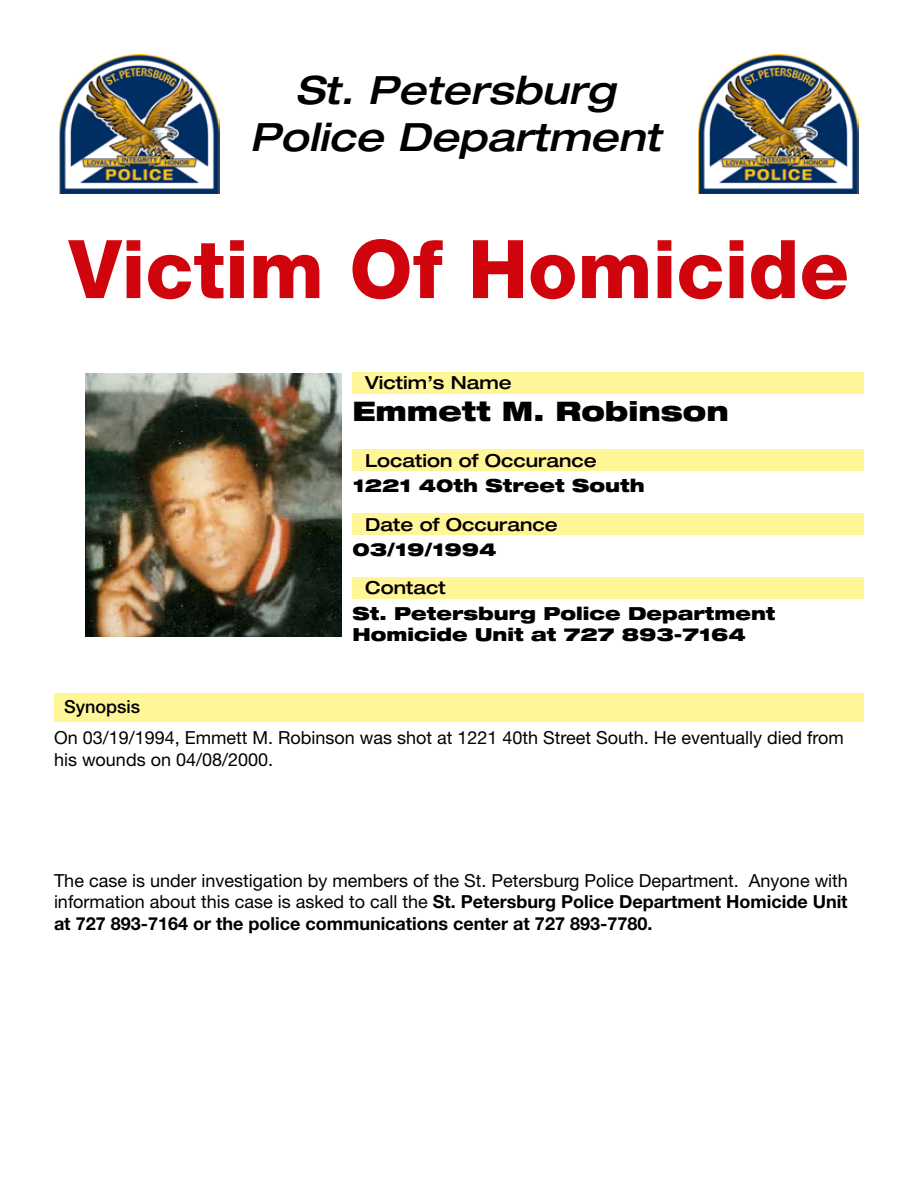
<style>
.page{position:relative;width:918px;height:1188px;background:#fff}
.page>*{position:absolute;margin:0;border:0;box-sizing:border-box;transform-origin:0 0}
.t1{font:800 81px "Helvetica Neue LT Std";color:#d0040d}
.t2{font:italic 500 expanded 39px/46.8px "Helvetica Neue LT Std";color:#000;text-align:center}
.vic_name{font:900 expanded 27px "Helvetica Neue LT Std";color:#000}
.t3{font:18px/21.6px "Helvetica Neue LT Std";color:#000;text-align:justify}
.address{font:900 expanded 18px/21.6px "Helvetica Neue LT Std";color:#000}
.t4{font:500 expanded 18px "Helvetica Neue LT Std";color:#000}
.t5{font:500 18px "Helvetica Neue LT Std";color:#000}
.s1{font-weight:700}
</style>
<div class="page">
<img style="left:698px;top:54px;width:161px;height:140px">
<img style="left:59px;top:54px;width:161px;height:140px">
<img style="left:85px;top:373px;width:256px;height:264px">
<div style="left:54px;top:693px;width:810px;height:28px;background:#fff797"></div>
<div style="left:352px;top:577px;width:512px;height:21px;background:#fff797"></div>
<div style="left:352px;top:513px;width:512px;height:22px;background:#fff797"></div>
<div style="left:352px;top:372px;width:512px;height:22px;background:#fff797"></div>
<div style="left:352px;top:450px;width:512px;height:21px;background:#fff797"></div>
<p class="t2" style="left:250px;top:67px;width:412px">St. Petersburg<br>Police Department</p>
<p class="t1" style="left:69px;top:221px;width:782px">Victim Of Homicide</p>
<p class="t4" style="left:365px;top:372px;width:148px">Victim’s Name</p>
<p class="vic_name" style="left:352px;top:394px;width:378px">Emmett M. Robinson</p>
<p class="t4" style="left:365px;top:449px;width:233px">Location of Occurance</p>
<p class="address" style="left:353px;top:474px;width:293px">1221 40th Street South</p>
<p class="t4" style="left:365px;top:513px;width:194px">Date of Occurance</p>
<p class="address" style="left:352px;top:538px;width:146px">03/19/1994</p>
<p class="t4" style="left:365px;top:577px;width:82px">Contact</p>
<p class="t5" style="left:64px;top:696px;width:78px">Synopsis</p>
<p class="address" style="left:352px;top:602px;width:425px">St. Petersburg Police Department<br>Homicide Unit at 727 893-7164</p>
<p class="t3" style="left:54px;top:727px;width:791px">On 03/19/1994, Emmett M. Robinson was shot at 1221 40th Street South. He eventually died from</p>
<p class="t3" style="left:54px;top:748px;width:221px">his wounds on 04/08/2000.</p>
<p class="t3" style="left:54px;top:869px;width:795px">The case is under investigation by members of the St. Petersburg Police Department. Anyone with information about this case is asked to call the <span class="s1">St. Petersburg Police Department Homicide Unit at 727 893-7164 or the police communications center at 727 893-7780.</span></p>
</div>
